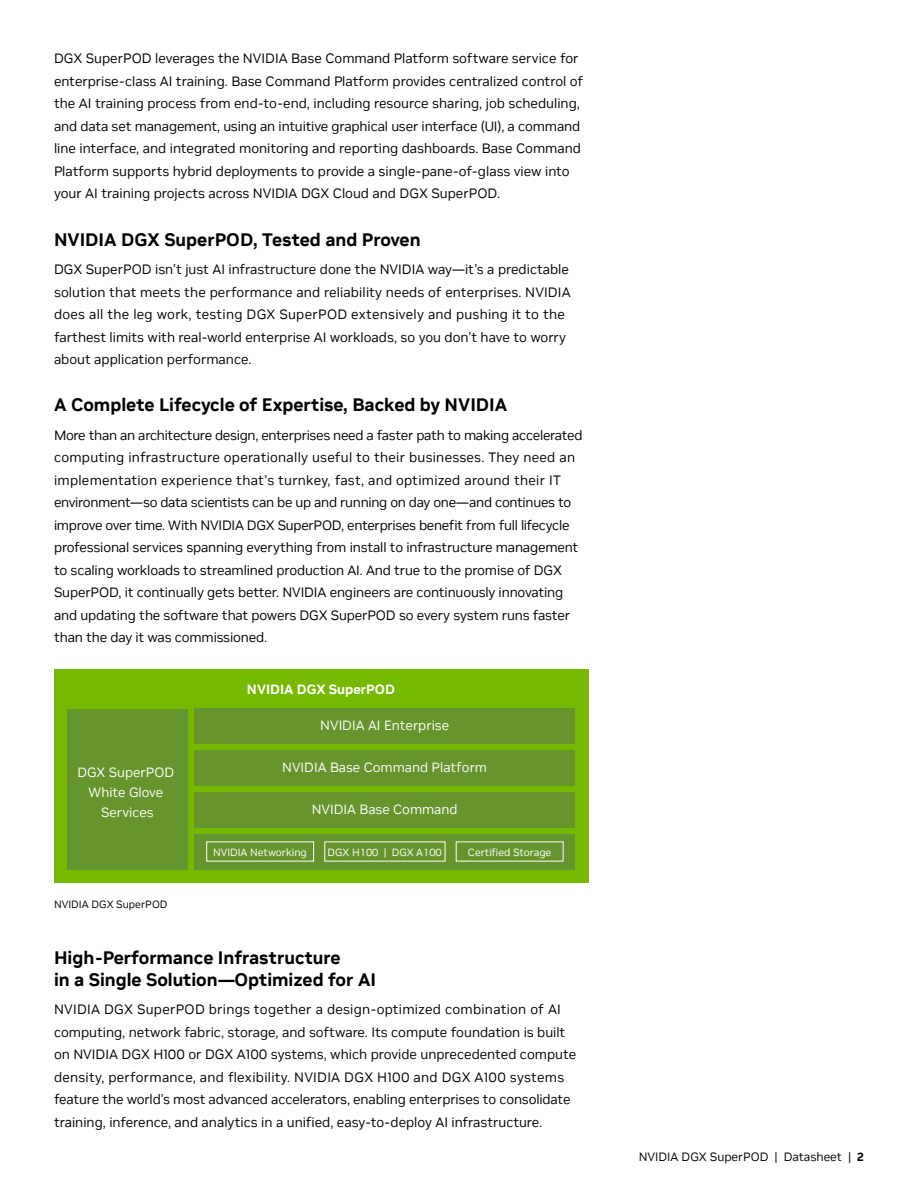
<style>
.page{position:relative;width:918px;height:1188px;background:#fff}
.page>*{position:absolute;margin:0;border:0;box-sizing:border-box;transform-origin:0 0}
.H4_-_Bold_12{font:700 18px/21.6px "NVIDIA Sans";color:#000}
.Body_Beauty_-_Copy_T{font:13.5px/22.5px "NVIDIA Sans";color:#000}
.t1{font:13.35px/20.1px "NVIDIA Sans";color:#fff;text-align:center}
.t2{font:700 13.35px "NVIDIA Sans";color:#fff}
.t3{font:12px "NVIDIA Sans";color:#000}
.Caption_7_8_4{font:10.5px "NVIDIA Sans";color:#000}
.t4{font:10.35px "NVIDIA Sans";color:#fff}
.s1{font-weight:700}
</style>
<div class="page">
<div style="left:54px;top:669px;width:535px;height:214px;background:#76b900"></div>
<div style="left:67px;top:709px;width:121px;height:160px;background:#66952e"></div>
<div style="left:195px;top:834px;width:380px;height:35px;background:#66952e"></div>
<div style="left:195px;top:708px;width:380px;height:36px;background:#66952e"></div>
<div style="left:195px;top:750px;width:380px;height:35px;background:#66952e"></div>
<div style="left:195px;top:792px;width:380px;height:35px;background:#66952e"></div>
<p class="Body_Beauty_-_Copy_T" style="left:54px;top:48px;width:531px">DGX SuperPOD leverages the NVIDIA Base Command Platform software service for enterprise-class AI training. Base Command Platform provides centralized control of the AI training process from end-to-end, including resource sharing, job scheduling, and data set management, using an intuitive graphical user interface (UI), a command line interface, and integrated monitoring and reporting dashboards. Base Command Platform supports hybrid deployments to provide a single-pane-of-glass view into your AI training projects across NVIDIA DGX Cloud and DGX SuperPOD.</p>
<p class="H4_-_Bold_12" style="left:54px;top:228px;width:368px">NVIDIA DGX SuperPOD, Tested and Proven</p>
<p class="Body_Beauty_-_Copy_T" style="left:54px;top:258px;width:518px">DGX SuperPOD isn’t just AI infrastructure done the NVIDIA way—it’s a predictable solution that meets the performance and reliability needs of enterprises. NVIDIA does all the leg work, testing DGX SuperPOD extensively and pushing it to the farthest limits with real-world enterprise AI workloads, so you don’t have to worry about application performance.</p>
<p class="H4_-_Bold_12" style="left:54px;top:394px;width:455px">A Complete Lifecycle of Expertise, Backed by NVIDIA</p>
<p class="Body_Beauty_-_Copy_T" style="left:54px;top:424px;width:530px">More than an architecture design, enterprises need a faster path to making accelerated computing infrastructure operationally useful to their businesses. They need an implementation experience that’s turnkey, fast, and optimized around their IT environment—so data scientists can be up and running on day one—and continues to improve over time. With NVIDIA DGX SuperPOD, enterprises benefit from full lifecycle professional services spanning everything from install to infrastructure management to scaling workloads to streamlined production AI. And true to the promise of DGX SuperPOD, it continually gets better. NVIDIA engineers are continuously innovating and updating the software that powers DGX SuperPOD so every system runs faster than the day it was commissioned.</p>
<p class="t1" style="left:77px;top:762px;width:98px">DGX SuperPOD<br>White Glove<br>Services</p>
<p class="Caption_7_8_4" style="left:54px;top:898px;width:115px">NVIDIA DGX SuperPOD</p>
<p class="t2" style="left:247px;top:681px;width:150px">NVIDIA DGX SuperPOD</p>
<p class="t1" style="left:320px;top:715px;width:130px">NVIDIA AI Enterprise</p>
<p class="t1" style="left:282px;top:757px;width:206px">NVIDIA Base Command Platform</p>
<p class="t1" style="left:312px;top:799px;width:147px">NVIDIA Base Command</p>
<p class="t4" style="left:213px;top:846px;width:95px">NVIDIA Networking</p>
<p class="t4" style="left:328px;top:846px;width:116px">DGX H100 | DGX A100</p>
<p class="t4" style="left:468px;top:846px;width:85px">Certified Storage</p>
<p class="H4_-_Bold_12" style="left:54px;top:947px;width:324px">High-Performance Infrastructure<br>in a Single Solution—Optimized for AI</p>
<p class="Body_Beauty_-_Copy_T" style="left:54px;top:998px;width:524px">NVIDIA DGX SuperPOD brings together a design-optimized combination of AI computing, network fabric, storage, and software. Its compute foundation is built on NVIDIA DGX H100 or DGX A100 systems, which provide unprecedented compute density, performance, and flexibility. NVIDIA DGX H100 and DGX A100 systems feature the world’s most advanced accelerators, enabling enterprises to consolidate training, inference, and analytics in a unified, easy-to-deploy AI infrastructure.</p>
<p class="t3" style="left:639px;top:1150px;width:227px">NVIDIA DGX SuperPOD | Datasheet | <span class="s1">2</span></p>
</div>
